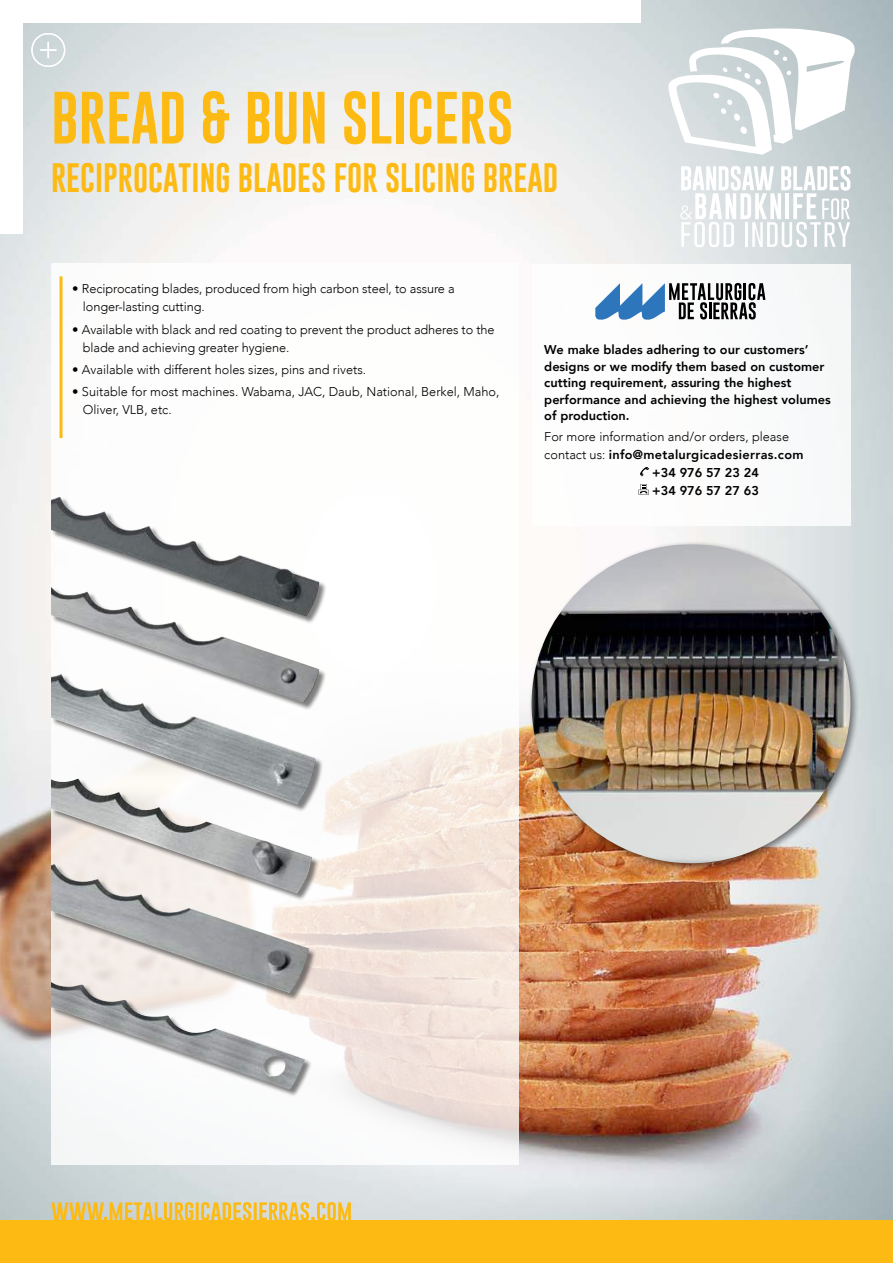
<style>
.page{position:relative;width:893px;height:1263px;background:#fff}
.page>*{position:absolute;margin:0;border:0;box-sizing:border-box;transform-origin:0 0}
.t1{font:54px "Gobold";color:#fdba12}
.t2{font:30px "Gobold";color:#fdba12}
.t3{font:300 12.75px/18px "Avenir";letter-spacing:-.01em;color:#000}
.t4{font:800 12.75px/16.5px "Avenir";color:#000}
.t5{font:800 12.75px "Avenir";letter-spacing:.025em;color:#000}
.s1{font-weight:300}
</style>
<div class="page">
<img style="left:0;top:0;width:893px;height:1220px">
<div style="left:0;top:0;width:22px;height:234px;background:#fff"></div>
<div style="left:0;top:0;width:640px;height:22px;background:#fff"></div>
<div style="left:0;top:1220px;width:893px;height:43px;background:#fdba12"></div>
<svg style="left:51px;top:1202px;width:300px;height:18px;background:#e6c872"></svg>
<div style="left:31px;top:33px;width:34px;height:34px;border:1px solid #fff;border-radius:50%"></div>
<svg style="left:40px;top:42px;width:16px;height:16px"></svg>
<svg style="left:51px;top:264px;width:468px;height:901px"></svg>
<svg style="left:666px;top:28px;width:196px;height:127px"></svg>
<hr style="left:60px;top:276px;width:3px;height:162px;background:#fdba12">
<img style="left:51px;top:710px;width:265px;height:69px">
<div style="left:51px;top:587px;width:277px;height:123px;background:#000;opacity:.5"></div>
<img style="left:51px;top:624px;width:268px;height:78px">
<div style="left:51px;top:496px;width:277px;height:128px;background:#000;opacity:.5"></div>
<img style="left:51px;top:496px;width:268px;height:121px">
<div style="left:51px;top:779px;width:269px;height:122px;background:#000;opacity:.5"></div>
<img style="left:51px;top:779px;width:261px;height:85px">
<div style="left:51px;top:864px;width:266px;height:137px;background:#000;opacity:.5"></div>
<img style="left:51px;top:864px;width:258px;height:118px">
<div style="left:51px;top:982px;width:262px;height:116px;background:#000;opacity:.5"></div>
<img style="left:51px;top:982px;width:254px;height:107px">
<div style="left:528px;top:541px;width:332px;height:332px;background:#000;opacity:.5"></div>
<img style="left:531px;top:544px;width:319px;height:319px;border-radius:159px">
<div style="left:531px;top:264px;width:319px;height:261px;background:#fff"></div>
<svg style="left:638px;top:484px;width:11px;height:11px"></svg>
<svg style="left:640px;top:467px;width:9px;height:9px"></svg>
<svg style="left:595px;top:283px;width:170px;height:37px"></svg>
<svg style="left:680px;top:166px;width:170px;height:81px"></svg>
<h1 class="t1" style="left:51px;top:83px;width:464px">BREAD &amp; BUN SLICERS</h1>
<h2 class="t2" style="left:51px;top:158px;width:509px">RECIPROCATING BLADES FOR SLICING BREAD</h2>
<p class="t3" style="left:83px;top:280px;width:373px;text-indent:-11px">• Reciprocating blades, produced from high carbon steel, to assure a longer-lasting cutting.</p>
<p class="t3" style="left:83px;top:320px;width:413px;text-indent:-11px">• Available with black and red coating to prevent the product adheres to the blade and achieving greater hygiene.</p>
<p class="t3" style="left:72px;top:361px;width:295px">• Available with different holes sizes, pins and rivets.</p>
<p class="t3" style="left:83px;top:383px;width:418px;text-indent:-11px">• Suitable for most machines. Wabama, JAC, Daub, National, Berkel, Maho,<br>Oliver, VLB, etc.</p>
<p class="t4" style="left:544px;top:341px;width:288px">We make blades adhering to our customers’ designs or we modify them based on customer cutting requirement, assuring the highest performance and achieving the highest volumes of production.</p>
<p class="t3" style="left:544px;top:428px;width:246px">For more information and/or orders, please</p>
<p class="t5" style="left:544px;top:445px;width:261px"><span class="s1">contact us:</span> info@metalurgicadesierras.com</p>
<p class="t4" style="left:652px;top:464px;width:108px">+34 976 57 23 24</p>
<p class="t4" style="left:652px;top:482px;width:108px">+34 976 57 27 63</p>
</div>
